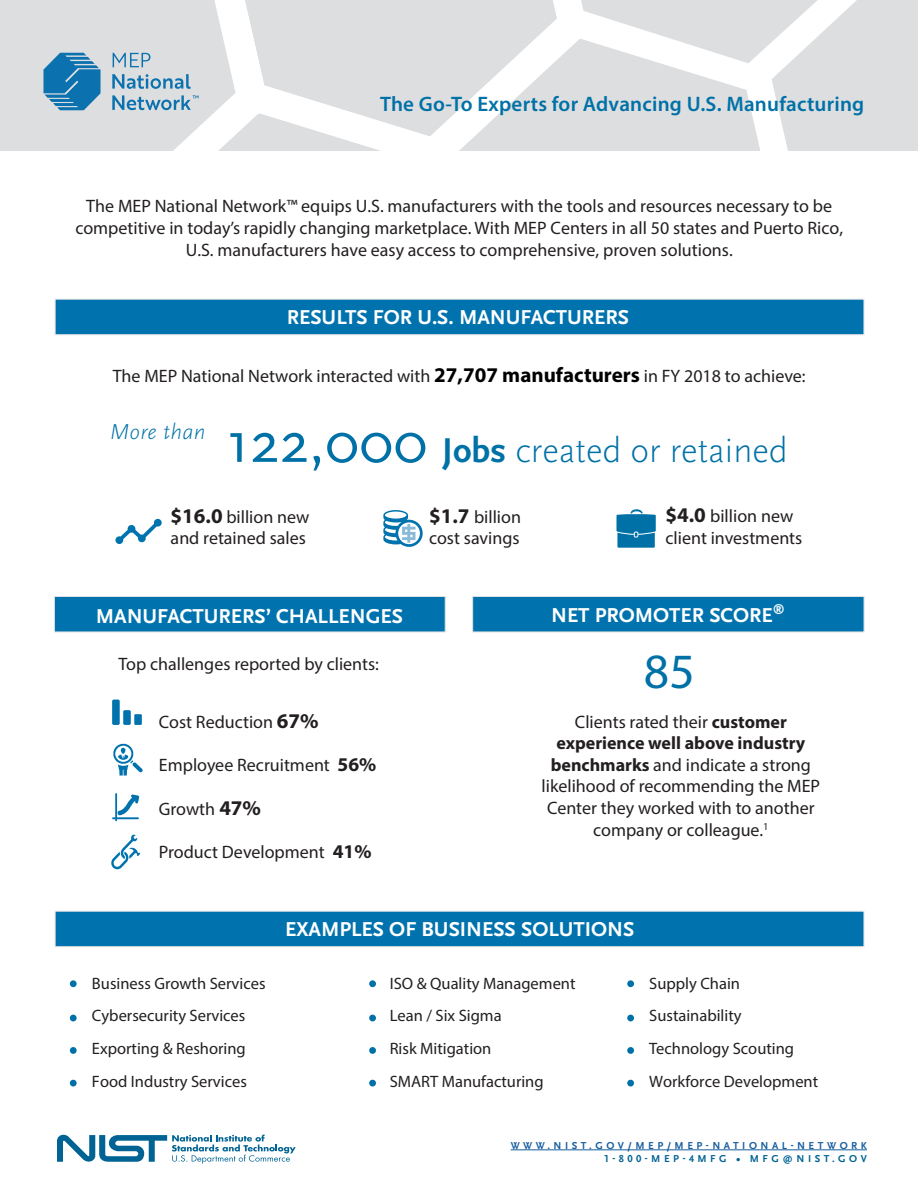
<style>
.page{position:relative;width:918px;height:1188px;background:#fff}
.page>*{position:absolute;margin:0;border:0;box-sizing:border-box;transform-origin:0 0}
._2__Exploded_Quote{font:49.5px "Myriad Pro";color:#0071a7}
._2__Exploded_Quote-2{font:300 36px "Scala Sans OT";color:#0071a7}
._2__Exploded_Quote-3{font:italic 300 22.5px "Scala Sans OT";letter-spacing:.01em;color:#0071a7}
._3__Header{font:700 21px "Scala Sans OT";color:#fff}
.t1{font:600 21px "Myriad Pro";letter-spacing:.01em;color:#0071a7}
.t2{font:18px/21.6px "Myriad Pro";color:#231f20;text-align:center}
.t3{font:16.5px/32.7px "Myriad Pro";color:#231f20}
._3__Header-2{font:700 12.3px "Scala Sans OT";color:#fff}
.t4{font:700 10.5px/12.6px "Scala Sans OT";letter-spacing:.34em;color:#175d9e;text-align:right}
.s1{font-weight:700;font-size:21px;color:#000}
.s2{font-weight:400;font-size:60px}
.s3{font-weight:700}
.s4{font-weight:700;font-size:21px}
.s5{font-weight:700;font-size:19.5px}
.s6{color:#006394}
</style>
<div class="page">
<div style="left:0;top:0;width:236px;height:151px;background:#dddee0"></div>
<svg style="left:245px;top:0;width:312px;height:114px;background:#e0e1e3"></svg>
<svg style="left:581px;top:0;width:337px;height:151px;background:#e0e1e3"></svg>
<svg style="left:133px;top:114px;width:321px;height:37px;fill:#dddee0"></svg>
<svg style="left:454px;top:39px;width:331px;height:112px;fill:#dddee0"></svg>
<svg style="left:44px;top:53px;width:56px;height:57px;background:#3e8cba"></svg>
<svg style="left:113px;top:53px;width:37px;height:14px"></svg>
<svg style="left:112px;top:74px;width:79px;height:15px"></svg>
<svg style="left:112px;top:95px;width:87px;height:15px"></svg>
<svg style="left:113px;top:743px;width:30px;height:33px"></svg>
<div style="left:55px;top:299px;width:809px;height:36px;background:#0073ae;border:1px solid #e1e2e4"></div>
<svg style="left:111px;top:834px;width:29px;height:36px"></svg>
<div style="left:112px;top:700px;width:8px;height:25px;background:#0073ae;border-radius:2px"></div>
<div style="left:123px;top:710px;width:8px;height:15px;background:#0073ae;border-radius:2px"></div>
<svg style="left:134px;top:714px;width:8px;height:11px"></svg>
<svg style="left:112px;top:793px;width:27px;height:28px"></svg>
<div style="left:54px;top:596px;width:392px;height:36px;background:#0073ae;border:1px solid #e1e2e4"></div>
<div style="left:472px;top:596px;width:392px;height:36px;background:#0073ae;border:1px solid #e1e2e4"></div>
<svg style="left:383px;top:510px;width:40px;height:37px"></svg>
<svg style="left:617px;top:509px;width:39px;height:39px;background:#2e8ab6"></svg>
<svg style="left:115px;top:519px;width:47px;height:25px"></svg>
<div style="left:70px;top:980px;width:7px;height:7px;background:#0071a7;border-radius:50%"></div>
<div style="left:70px;top:1015px;width:7px;height:6px;background:#0071a7;border-radius:50%"></div>
<div style="left:70px;top:1047px;width:7px;height:7px;background:#0071a7;border-radius:50%"></div>
<div style="left:369px;top:980px;width:7px;height:7px;background:#0071a7;border-radius:50%"></div>
<div style="left:369px;top:1015px;width:7px;height:6px;background:#0071a7;border-radius:50%"></div>
<div style="left:369px;top:1047px;width:7px;height:7px;background:#0071a7;border-radius:50%"></div>
<div style="left:627px;top:980px;width:7px;height:7px;background:#0071a7;border-radius:50%"></div>
<div style="left:627px;top:1015px;width:7px;height:6px;background:#0071a7;border-radius:50%"></div>
<div style="left:627px;top:1047px;width:7px;height:7px;background:#0071a7;border-radius:50%"></div>
<div style="left:70px;top:1080px;width:7px;height:7px;background:#0071a7;border-radius:50%"></div>
<div style="left:369px;top:1080px;width:7px;height:7px;background:#0071a7;border-radius:50%"></div>
<div style="left:627px;top:1080px;width:7px;height:7px;background:#0071a7;border-radius:50%"></div>
<div style="left:55px;top:911px;width:809px;height:36px;background:#0073ae;border:1px solid #e1e2e4"></div>
<svg style="left:57px;top:1134px;width:239px;height:30px"></svg>
<hr style="left:511px;top:1149px;width:356px;height:1px;background:#175d9e">
<p class="t1" style="left:380px;top:91px;width:486px">The Go-To Experts for Advancing U.S. Manufacturing</p>
<p class="t2" style="left:75px;top:195px;width:769px">The MEP National Network™ equips U.S. manufacturers with the tools and resources necessary to be competitive in today’s rapidly changing marketplace. With MEP Centers in all 50 states and Puerto Rico,<br>U.S. manufacturers have easy access to comprehensive, proven solutions.</p>
<p class="_3__Header" style="left:287px;top:306px;width:344px">RESULTS FOR U.S. MANUFACTURERS</p>
<p class="t2" style="left:113px;top:365px;width:694px">The MEP National Network interacted with <span class="s1">27,707 manufacturers</span> in FY 2018 to achieve:</p>
<p class="_2__Exploded_Quote-3" style="left:110px;top:420px;width:97px">More than</p>
<p class="_2__Exploded_Quote-2" style="left:227px;top:431px;width:562px"><span class="s2">122,000</span> <span class="s3">Jobs</span> created or retained</p>
<p class="t2" style="left:171px;top:506px;width:140px"><span class="s4">$16.0</span> billion new</p>
<p class="t2" style="left:171px;top:527px;width:137px">and retained sales</p>
<p class="t2" style="left:429px;top:506px;width:93px;text-align:left"><span class="s4">$1.7</span> billion cost savings</p>
<p class="t2" style="left:666px;top:505px;width:138px;text-align:left"><span class="s4">$4.0</span> billion new client investments</p>
<p class="_3__Header" style="left:96px;top:604px;width:309px">MANUFACTURERS’ CHALLENGES</p>
<p class="_3__Header" style="left:551px;top:603px;width:223px">NET PROMOTER SCORE</p>
<p class="_3__Header-2" style="left:773px;top:601px;width:13px">®</p>
<p class="_2__Exploded_Quote" style="left:644px;top:641px;width:52px">85</p>
<p class="t2" style="left:542px;top:711px;width:280px">Clients rated their <span class="s3">customer experience well above industry benchmarks</span> and indicate a strong likelihood of recommending the MEP<br>Center they worked with to another company or colleague.<sup>1</sup></p>
<p class="t2" style="left:118px;top:653px;width:262px">Top challenges reported by clients:</p>
<p class="t2" style="left:159px;top:711px;width:161px">Cost Reduction <span class="s4">67%</span></p>
<p class="t2" style="left:159px;top:754px;width:219px">Employee Recruitment <span class="s5">56%</span></p>
<p class="t2" style="left:159px;top:798px;width:104px">Growth <span class="s4">47%</span></p>
<p class="t2" style="left:159px;top:841px;width:214px">Product Development <span class="s5">41%</span></p>
<p class="_3__Header" style="left:285px;top:917px;width:351px">EXAMPLES OF BUSINESS SOLUTIONS</p>
<p class="t3" style="left:92px;top:967px;width:175px">Business Growth Services<br>Cybersecurity Services<br>Exporting &amp; Reshoring<br>Food Industry Services</p>
<p class="t3" style="left:390px;top:966px;width:187px">ISO &amp; Quality Management<br>Lean / Six Sigma<br>Risk Mitigation<br>SMART Manufacturing</p>
<p class="t3" style="left:649px;top:967px;width:171px">Supply Chain<br>Sustainability<br>Technology Scouting<br>Workforce Development</p>
<p class="t4" style="left:511px;top:1140px;width:358px">WWW.NIST.GOV/MEP/MEP-NATIONAL-NETWORK<br><span class="s6">1-800-MEP-4MFG • MFG@NIST.GOV</span></p>
</div>
